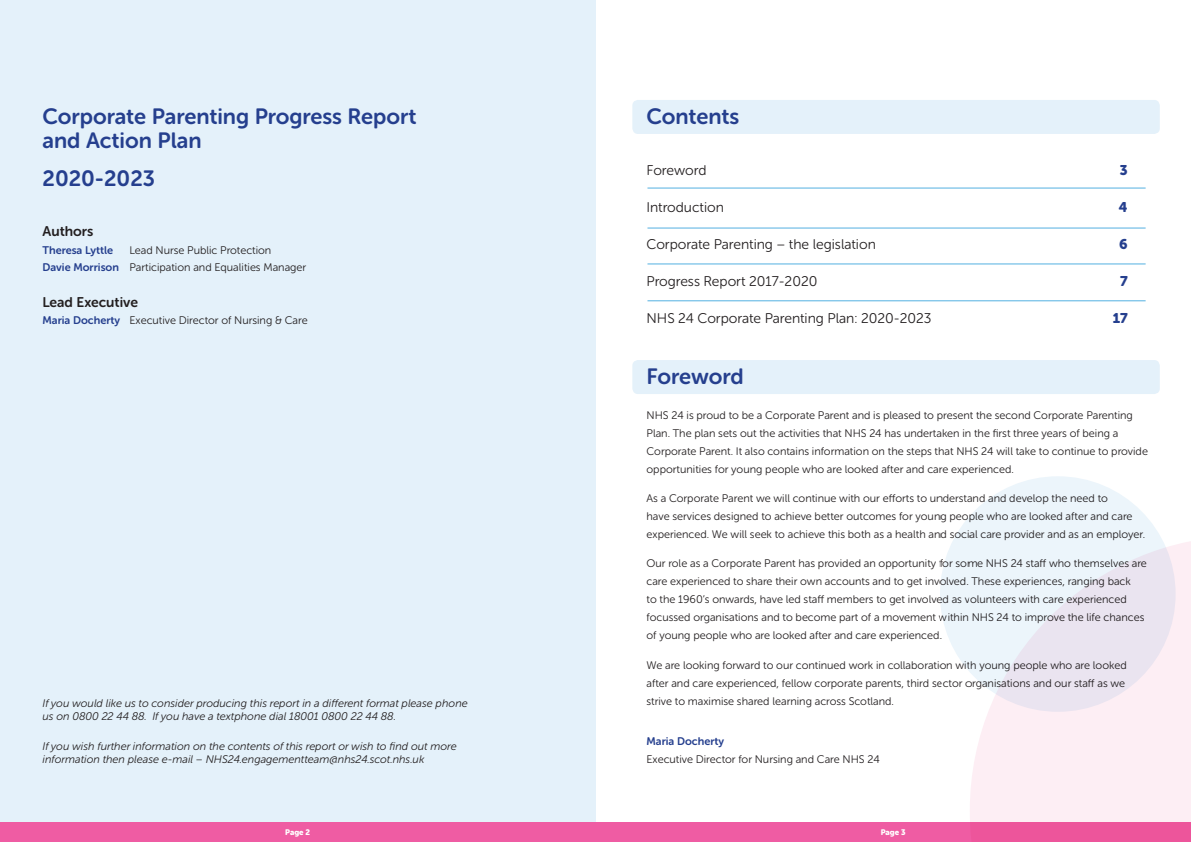
<style>
.page{position:relative;width:1191px;height:842px;background:#fff}
.page>*{position:absolute;margin:0;border:0;box-sizing:border-box;transform-origin:0 0}
.t1{font:22px/24px "Museo Sans Rounded 700";color:#253f8e}
.t2{font:14px "Museo Sans Rounded 300";color:#231f20}
.t3{font:14px "Museo Sans Rounded 700";color:#231f20}
.t4{font:14px "Museo Sans Rounded 900";color:#253f8e}
.t5{font:11px/18px "Museo Sans Rounded 300";color:#231f20}
.t6{font:italic 11px/12.5px "Museo Sans Rounded 300";color:#231f20}
.t7{font:11px "Museo Sans Rounded 700";color:#253f8e}
.t8{font:8px "Museo Sans Rounded 900";color:#fff}
.s1{font-family:"Museo Sans Rounded 700";color:#253f8e}
</style>
<div class="page">
<div style="left:632px;top:100px;width:527px;height:34px;background:#e4f1fa;border-radius:6px"></div>
<div style="left:632px;top:360px;width:527px;height:34px;background:#e4f1fa;border-radius:6px"></div>
<div style="left:0;top:0;width:595px;height:842px;background:#e4f1fa"></div>
<div style="left:595px;top:822px;width:596px;height:20px;background:#ef5ca3"></div>
<div style="left:0;top:822px;width:595px;height:20px;background:#ef5ca3"></div>
<hr style="left:647px;top:188px;width:498px;height:1px;background:#53b0e1">
<hr style="left:647px;top:228px;width:498px;height:1px;background:#53b0e1">
<hr style="left:647px;top:264px;width:498px;height:1px;background:#53b0e1">
<hr style="left:647px;top:300px;width:498px;height:1px;background:#53b0e1">
<div style="left:940px;top:476px;width:235px;height:236px;background:#ecf5fb;border-radius:50%"></div>
<svg style="left:970px;top:538px;width:221px;height:284px"></svg>
<h1 class="t1" style="left:43px;top:105px;width:375px">Corporate Parenting Progress Report and Action Plan</h1>
<h1 class="t1" style="left:43px;top:167px;width:114px">2020-2023</h1>
<p class="t3" style="left:43px;top:223px;width:52px">Authors</p>
<p class="t7" style="left:43px;top:244px;width:72px">Theresa Lyttle</p>
<p class="t5" style="left:43px;top:241px;width:265px;line-height:17.7px;text-indent:87px">Lead Nurse Public Protection<br><span class="s1">Davie Morrison</span> Participation and Equalities Manager</p>
<p class="t3" style="left:43px;top:294px;width:97px">Lead Executive</p>
<p class="t5" style="left:43px;top:312px;width:267px"><span class="s1">Maria Docherty</span> Executive Director of Nursing &amp; Care</p>
<p class="t6" style="left:43px;top:697px;width:427px">If you would like us to consider producing this report in a different format please phone us on 0800 22 44 88. If you have a textphone dial 18001 0800 22 44 88.</p>
<p class="t6" style="left:43px;top:740px;width:416px">If you wish further information on the contents of this report or wish to find out more information then please e-mail – NHS24.engagementteam@nhs24.scot.nhs.uk</p>
<h1 class="t1" style="left:646px;top:105px;width:94px">Contents</h1>
<p class="t2" style="left:646px;top:163px;width:61px">Foreword</p>
<p class="t4" style="left:1119px;top:162px;width:9px">3</p>
<p class="t2" style="left:646px;top:200px;width:79px">Introduction</p>
<p class="t4" style="left:1119px;top:199px;width:10px">4</p>
<p class="t2" style="left:646px;top:237px;width:231px">Corporate Parenting – the legislation</p>
<p class="t4" style="left:1119px;top:236px;width:10px">6</p>
<p class="t2" style="left:646px;top:273px;width:172px">Progress Report 2017-2020</p>
<p class="t4" style="left:1120px;top:273px;width:9px">7</p>
<p class="t2" style="left:646px;top:310px;width:286px">NHS 24 Corporate Parenting Plan: 2020-2023</p>
<p class="t4" style="left:1112px;top:310px;width:17px">17</p>
<h1 class="t1" style="left:646px;top:364px;width:99px">Foreword</h1>
<p class="t5" style="left:646px;top:406px;width:503px">NHS 24 is proud to be a Corporate Parent and is pleased to present the second Corporate Parenting Plan. The plan sets out the activities that NHS 24 has undertaken in the first three years of being a Corporate Parent. It also contains information on the steps that NHS 24 will take to continue to provide opportunities for young people who are looked after and care experienced.</p>
<p class="t5" style="left:646px;top:489px;width:500px">As a Corporate Parent we will continue with our efforts to understand and develop the need to<br>have services designed to achieve better outcomes for young people who are looked after and care experienced. We will seek to achieve this both as a health and social care provider and as an employer.</p>
<p class="t5" style="left:646px;top:555px;width:502px">Our role as a Corporate Parent has provided an opportunity for some NHS 24 staff who themselves are care experienced to share their own accounts and to get involved. These experiences, ranging back<br>to the 1960’s onwards, have led staff members to get involved as volunteers with care experienced focussed organisations and to become part of a movement within NHS 24 to improve the life chances of young people who are looked after and care experienced.</p>
<p class="t5" style="left:646px;top:656px;width:482px">We are looking forward to our continued work in collaboration with young people who are looked after and care experienced, fellow corporate parents, third sector organisations and our staff as we strive to maximise shared learning across Scotland.</p>
<p class="t7" style="left:646px;top:735px;width:79px">Maria Docherty</p>
<p class="t5" style="left:646px;top:751px;width:235px">Executive Director for Nursing and Care NHS 24</p>
<p class="t8" style="left:285px;top:827px;width:27px">Page 2</p>
<p class="t8" style="left:880px;top:827px;width:26px">Page 3</p>
</div>
